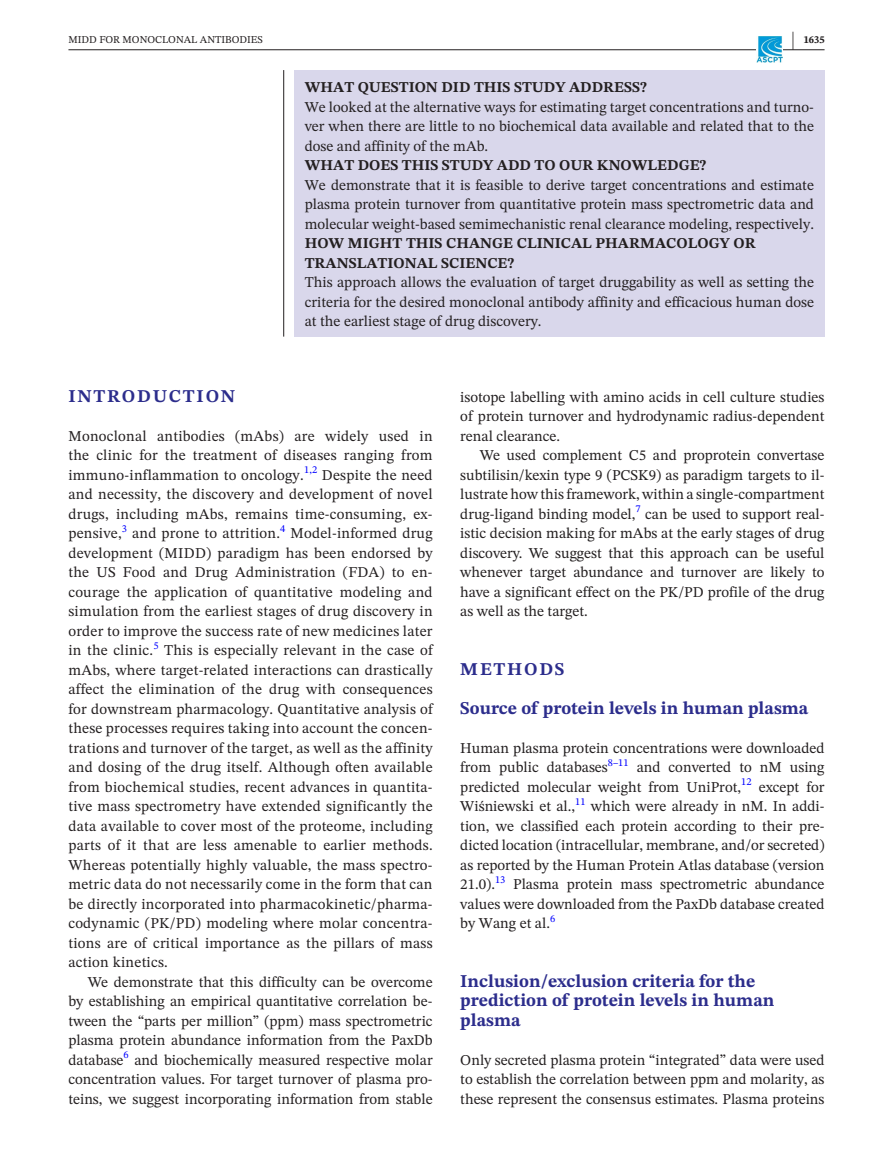
<style>
.page{position:relative;width:893px;height:1174px;background:#fff}
.page>*{position:absolute;margin:0;border:0;box-sizing:border-box;transform-origin:0 0}
.t1{font:700 21px "STIX Two Text";color:#231f20;scale:.42 1}
.t2{font:700 18px/19.5px "STIX Two Text";color:#2c2d8c}
.t3{font:700 18px "STIX Two Text";letter-spacing:.1em;color:#2c2d8c}
.t4{font:15px/19.5px "STIX Two Text";color:#231f20;text-align:justify}
.t5{font:700 15px/19.5px "STIX Two Text";color:#231f20}
.t6{font:10.5px "STIX Two Text";color:#231f20}
.t7{font:10.5px "STIX Two Text";color:#00f}
.t8{font:700 10.5px "STIX Two Text";color:#231f20}
</style>
<div class="page">
<hr style="left:68px;top:49px;width:756px;height:1px;background:#231f20">
<img style="left:757px;top:37px;width:25px;height:25px">
<div style="left:294px;top:70px;width:530px;height:266px;background:#d9d7eb"></div>
<hr style="left:283px;top:70px;width:1px;height:266px;background:#231f20">
<h1 class="t1" style="left:792px;top:24px;width:8px">|</h1>
<p class="t6" style="left:68px;top:32px;width:196px">MIDD FOR MONOCLONAL ANTIBODIES</p>
<p class="t8" style="left:804px;top:32px;width:22px">1635</p>
<p class="t5" style="left:305px;top:78px;width:344px">WHAT QUESTION DID THIS STUDY ADDRESS?</p>
<p class="t4" style="left:305px;top:97px;width:511px">We looked at the alternative ways for estimating target concentrations and turno&shy;ver when there are little to no biochemical data available and related that to the dose and affinity of the mAb.</p>
<p class="t5" style="left:305px;top:156px;width:403px">WHAT DOES THIS STUDY ADD TO OUR KNOWLEDGE?</p>
<p class="t4" style="left:305px;top:175px;width:511px">We demonstrate that it is feasible to derive target concentrations and estimate plasma protein turnover from quantitative protein mass spectrometric data and molecular weight-based semimechanistic renal clearance modeling, respectively.</p>
<p class="t5" style="left:305px;top:234px;width:452px">HOW MIGHT THIS CHANGE CLINICAL PHARMACOLOGY OR<br>TRANSLATIONAL SCIENCE?</p>
<p class="t4" style="left:305px;top:272px;width:511px">This approach allows the evaluation of target druggability as well as setting the criteria for the desired monoclonal antibody affinity and efficacious human dose at the earliest stage of drug discovery.</p>
<p class="t3" style="left:68px;top:383px;width:168px">INTRODUCTION</p>
<p class="t4" style="left:68px;top:426px;width:366px">Monoclonal antibodies (mAbs) are widely used in the clinic for the treatment of diseases ranging from immuno-inflammation to oncology.</p>
<p class="t7" style="left:304px;top:462px;width:15px">1,2</p>
<p class="t4" style="left:68px;top:465px;width:366px;text-indent:253px">Despite the need and necessity, the discovery and development of novel drugs, including mAbs, remains time-consuming, ex&shy;pensive,</p>
<p class="t7" style="left:122px;top:520px;width:7px">3</p>
<p class="t4" style="left:132px;top:523px;width:149px">and prone to attrition.</p>
<p class="t7" style="left:280px;top:520px;width:7px">4</p>
<p class="t4" style="left:68px;top:523px;width:366px;text-indent:222px">Model-informed drug development (MIDD) paradigm has been endorsed by the US Food and Drug Administration (FDA) to en&shy;courage the application of quantitative modeling and simulation from the earliest stages of drug discovery in order to improve the success rate of new medicines later in the clinic.</p>
<p class="t7" style="left:153px;top:637px;width:7px">5</p>
<p class="t4" style="left:68px;top:640px;width:366px;text-indent:96px">This is especially relevant in the case of mAbs, where target-related interactions can drastically affect the elimination of the drug with consequences for downstream pharmacology. Quantitative analysis of these processes requires taking into account the concen&shy;trations and turnover of the target, as well as the affinity and dosing of the drug itself. Although often available from biochemical studies, recent advances in quantita&shy;tive mass spectrometry have extended significantly the data available to cover most of the proteome, including parts of it that are less amenable to earlier methods.<br>Whereas potentially highly valuable, the mass spectro&shy;metric data do not necessarily come in the form that can be directly incorporated into pharmacokinetic/pharma&shy;codynamic (PK/PD) modeling where molar concentra&shy;tions are of critical importance as the pillars of mass action kinetics.</p>
<p class="t4" style="left:68px;top:972px;width:366px;text-indent:20px">We demonstrate that this difficulty can be overcome by establishing an empirical quantitative correlation be&shy;tween the “parts per million” (ppm) mass spectrometric plasma protein abundance information from the PaxDb database<sup>6</sup> and biochemically measured respective molar concentration values. For target turnover of plasma pro&shy;teins, we suggest incorporating information from stable</p>
<p class="t4" style="left:460px;top:387px;width:366px">isotope labelling with amino acids in cell culture studies of protein turnover and hydrodynamic radius-dependent renal clearance.</p>
<p class="t4" style="left:460px;top:445px;width:366px;text-indent:20px">We used complement C5 and proprotein convertase subtilisin/kexin type 9 (PCSK9) as paradigm targets to il&shy;lustrate how this framework, within a single-compartment drug-ligand binding model,<sup>7</sup> can be used to support real&shy;istic decision making for mAbs at the early stages of drug discovery. We suggest that this approach can be useful whenever target abundance and turnover are likely to have a significant effect on the PK/PD profile of the drug as well as the target.</p>
<p class="t2" style="left:460px;top:650px;width:350px;line-height:39px">METHODS<br>Source of protein levels in human plasma</p>
<p class="t4" style="left:460px;top:738px;width:366px">Human plasma protein concentrations were downloaded from public databases</p>
<p class="t7" style="left:608px;top:754px;width:22px">8–11</p>
<p class="t4" style="left:460px;top:757px;width:366px;text-indent:176px">and converted to nM using predicted molecular weight from UniProt,</p>
<p class="t7" style="left:741px;top:774px;width:12px">12</p>
<p class="t4" style="left:759px;top:777px;width:67px">except for</p>
<p class="t4" style="left:460px;top:796px;width:116px">Wiśniewski et al.,</p>
<p class="t7" style="left:575px;top:793px;width:12px">11</p>
<p class="t4" style="left:460px;top:796px;width:366px;text-indent:130px">which were already in nM. In addi&shy;tion, we classified each protein according to their pre&shy;dicted location (intracellular, membrane, and/or secreted) as reported by the Human Protein Atlas database (version 21.0).</p>
<p class="t7" style="left:495px;top:871px;width:12px">13</p>
<p class="t4" style="left:460px;top:874px;width:366px;text-indent:53px">Plasma protein mass spectrometric abundance values were downloaded from the PaxDb database created by Wang et al.</p>
<p class="t7" style="left:550px;top:910px;width:7px">6</p>
<p class="t2" style="left:460px;top:971px;width:316px">Inclusion/exclusion criteria for the prediction of protein levels in human plasma</p>
<p class="t4" style="left:460px;top:1050px;width:366px">Only secreted plasma protein “integrated” data were used to establish the correlation between ppm and molarity, as these represent the consensus estimates. Plasma proteins</p>
</div>
